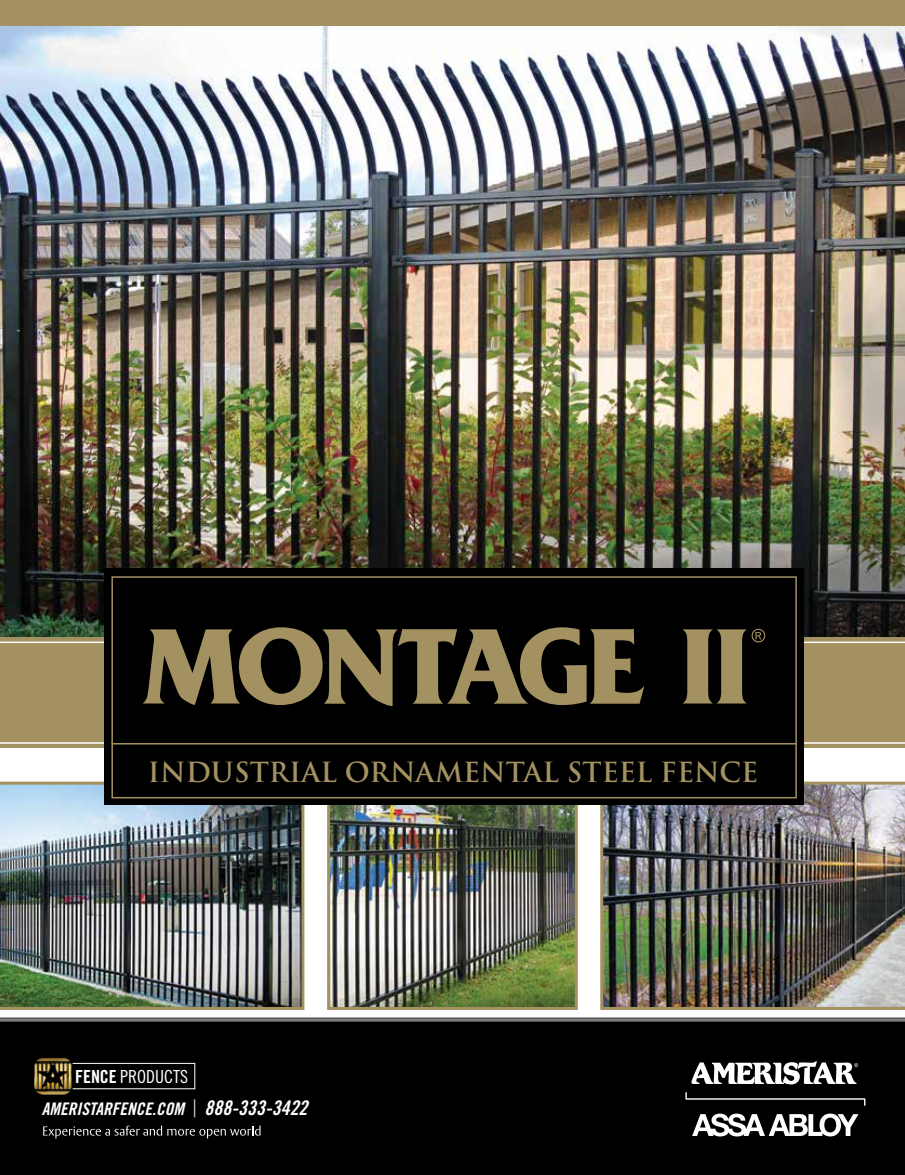
<style>
.page{position:relative;width:905px;height:1175px;background:#fff}
.page>*{position:absolute;margin:0;border:0;box-sizing:border-box;transform-origin:0 0}
.t1{font:700 27px "Trajan Pro";color:#a39161}
.t2{font:18px "Trade Gothic LT Std Cn 18";color:#fff}
.t3{font:17.25px "Trade Gothic LT Std Bd Cn 20 Obl";color:#fff}
.s1{font-family:"Trade Gothic LT Std Bd Cn 20"}
.s2{font-family:"Trade Gothic LT Std";font-weight:300;font-size:24.3px}
.s3{font-size:20.25px}
</style>
<div class="page">
<img style="left:0;top:781px;width:304px;height:229px">
<img style="left:600px;top:781px;width:304px;height:229px">
<img style="left:331px;top:805px;width:243px;height:201px">
<div style="left:327px;top:798px;width:251px;height:212px;border:3px solid #a39161"></div>
<img style="left:0;top:26px;width:904px;height:611px">
<div style="left:0;top:0;width:904px;height:26px;background:#a39161"></div>
<hr style="left:0;top:1017px;width:904px;height:1px;background:#000">
<hr style="left:0;top:1019px;width:904px;height:1px;background:#000">
<hr style="left:0;top:1021px;width:904px;height:1px;background:#000">
<div style="left:0;top:1022px;width:904px;height:152px;background:#000"></div>
<svg style="left:685px;top:1092px;width:180px;height:13px"></svg>
<svg style="left:692px;top:1113px;width:166px;height:23px"></svg>
<svg style="left:691px;top:1061px;width:167px;height:23px"></svg>
<div style="left:72px;top:1063px;width:123px;height:26px;border:1px solid #fff"></div>
<img style="left:34px;top:1057px;width:48px;height:38px">
<div style="left:0;top:641px;width:904px;height:102px;background:#a39161"></div>
<div style="left:104px;top:568px;width:699px;height:237px;background:#000"></div>
<hr style="left:111px;top:743px;width:685px;height:1px;background:#a39161">
<div style="left:111px;top:576px;width:685px;height:222px;border:2px solid #a39161"></div>
<svg style="left:143px;top:627px;width:501px;height:79px"></svg>
<svg style="left:682px;top:629px;width:83px;height:74px"></svg>
<svg style="left:43px;top:1125px;width:217px;height:13px"></svg>
<h1 class="t1" style="left:148px;top:755px;width:611px">INDUSTRIAL ORNAMENTAL STEEL FENCE</h1>
<p class="t2" style="left:75px;top:1066px;width:115px"><span class="s1">FENCE</span> PRODUCTS</p>
<p class="t3" style="left:42px;top:1098px;width:267px">AMERISTARFENCE.COM <span class="s2">|</span> <span class="s3">888-333-3422</span></p>
</div>
